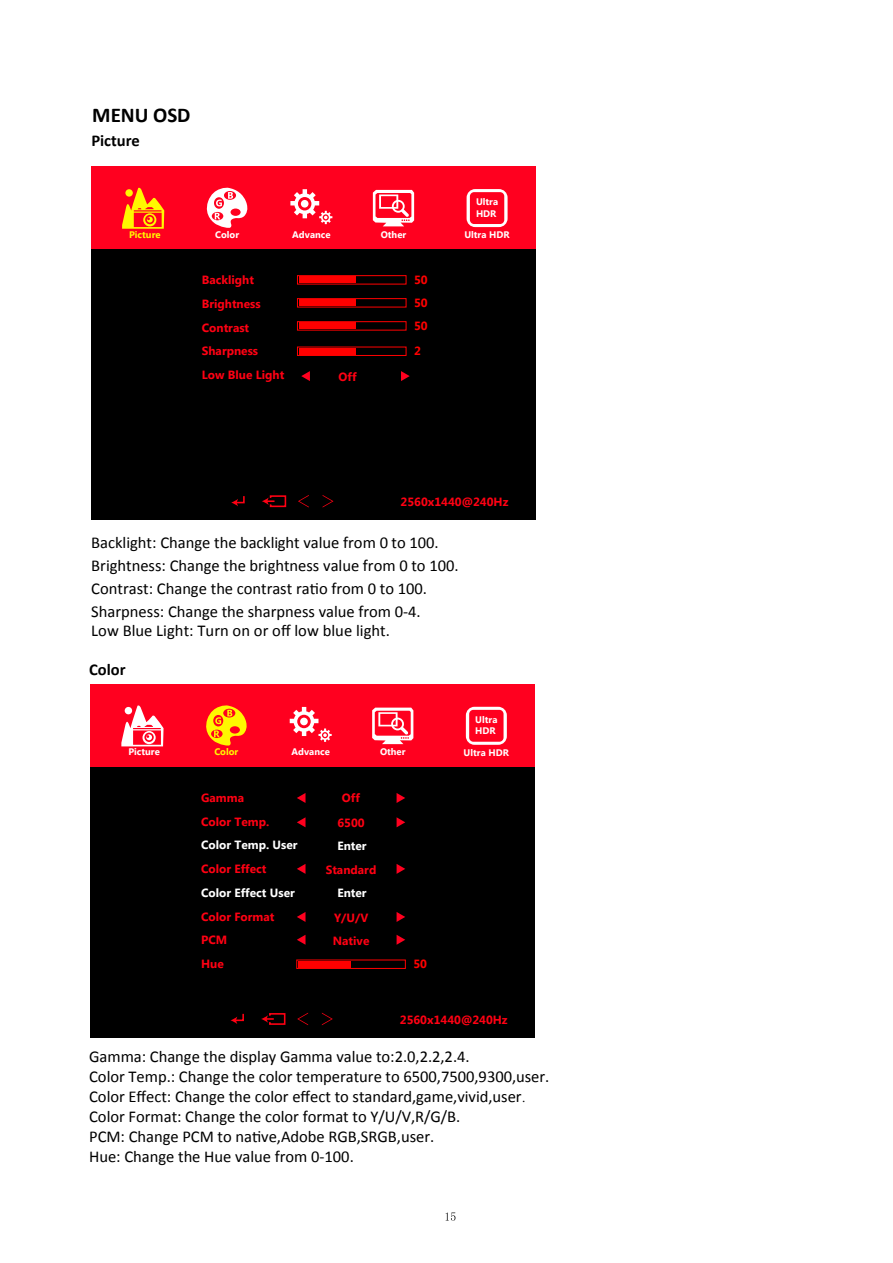
<style>
.page{position:relative;width:893px;height:1263px;background:#fff}
.page>*{position:absolute;margin:0;border:0;box-sizing:border-box;transform-origin:0 0}
.t1{font:700 21px "Calibri";color:#000}
.t2{font:16.5px/19.8px "Calibri";color:#000}
.t3{font:700 16.5px "Calibri";color:#000}
.t4{font:700 11.85px/23.7px "Lao UI";color:#ff0013}
.t5{font:700 11.85px "Lao UI";color:#fff}
.t6{font:700 11.85px/23px "Lao UI";color:#f00;text-align:justify}
.t7{font:700 9.45px/11.4px "Lao UI";color:#fff}
.t8{font:700 9.45px "Lao UI";color:#fff800}
.s1{font-family:"Adobe Song Std";font-weight:300}
</style>
<div class="page">
<svg style="left:446px;top:1212px;width:9px;height:8px"></svg>
<div style="left:91px;top:249px;width:444px;height:270px;background:#000"></div>
<div style="left:297px;top:275px;width:109px;height:9px;border:1px solid #f00"></div>
<div style="left:297px;top:298px;width:109px;height:9px;border:1px solid #f00"></div>
<div style="left:299px;top:300px;width:56px;height:6px;background:#f00"></div>
<div style="left:299px;top:277px;width:56px;height:6px;background:#f00"></div>
<div style="left:297px;top:321px;width:109px;height:9px;border:1px solid #f00"></div>
<div style="left:299px;top:323px;width:56px;height:6px;background:#f00"></div>
<div style="left:297px;top:347px;width:109px;height:9px;border:1px solid #f00"></div>
<div style="left:299px;top:348px;width:56px;height:6px;background:#f00"></div>
<svg style="left:231px;top:496px;width:14px;height:10px"></svg>
<svg style="left:262px;top:495px;width:25px;height:13px"></svg>
<svg style="left:298px;top:495px;width:11px;height:12px"></svg>
<svg style="left:323px;top:495px;width:10px;height:12px"></svg>
<div style="left:91px;top:767px;width:444px;height:270px;background:#000"></div>
<div style="left:296px;top:959px;width:110px;height:10px;border:1px solid #f00"></div>
<div style="left:298px;top:961px;width:53px;height:6px;background:#f00"></div>
<svg style="left:231px;top:1013px;width:13px;height:11px"></svg>
<svg style="left:261px;top:1013px;width:25px;height:12px"></svg>
<svg style="left:297px;top:1013px;width:11px;height:12px"></svg>
<svg style="left:322px;top:1013px;width:11px;height:12px"></svg>
<svg style="left:297px;top:793px;width:8px;height:10px"></svg>
<svg style="left:397px;top:793px;width:8px;height:10px"></svg>
<svg style="left:297px;top:817px;width:8px;height:10px"></svg>
<svg style="left:397px;top:817px;width:8px;height:10px"></svg>
<svg style="left:297px;top:864px;width:8px;height:10px"></svg>
<svg style="left:397px;top:864px;width:8px;height:10px"></svg>
<svg style="left:297px;top:912px;width:8px;height:10px"></svg>
<svg style="left:397px;top:912px;width:8px;height:10px"></svg>
<svg style="left:301px;top:371px;width:9px;height:10px"></svg>
<svg style="left:401px;top:371px;width:9px;height:10px"></svg>
<svg style="left:297px;top:935px;width:8px;height:10px"></svg>
<svg style="left:397px;top:935px;width:8px;height:10px"></svg>
<div style="left:91px;top:167px;width:444px;height:82px;background:#ff001f"></div>
<svg style="left:122px;top:187px;width:42px;height:42px"></svg>
<svg style="left:290px;top:189px;width:42px;height:35px"></svg>
<svg style="left:206px;top:187px;width:42px;height:41px"></svg>
<svg style="left:373px;top:190px;width:41px;height:36px"></svg>
<svg style="left:467px;top:189px;width:41px;height:38px"></svg>
<div style="left:91px;top:684px;width:444px;height:83px;background:#ff001f"></div>
<svg style="left:121px;top:705px;width:43px;height:41px"></svg>
<svg style="left:290px;top:707px;width:42px;height:35px"></svg>
<svg style="left:206px;top:705px;width:41px;height:41px"></svg>
<svg style="left:372px;top:708px;width:41px;height:36px"></svg>
<svg style="left:466px;top:707px;width:41px;height:38px"></svg>
<p class="t1" style="left:92px;top:102px;width:100px">MENU OSD</p>
<p class="t3" style="left:91px;top:130px;width:50px">Picture</p>
<p class="t7" style="left:476px;top:196px;width:24px">Ultra<br>HDR</p>
<p class="t8" style="left:129px;top:228px;width:33px">Picture</p>
<p class="t7" style="left:215px;top:228px;width:26px">Color</p>
<p class="t7" style="left:292px;top:228px;width:40px">Advance</p>
<p class="t7" style="left:381px;top:228px;width:27px">Other</p>
<p class="t7" style="left:464px;top:228px;width:47px">Ultra HDR</p>
<p class="t4" style="left:202px;top:268px;width:84px">Backlight<br>Brightness<br>Contrast<br>Sharpness<br>Low Blue Light</p>
<p class="t4" style="left:338px;top:365px;width:20px">Off</p>
<p class="t6" style="left:414px;top:268px;width:15px">50<br>50<br>50</p>
<p class="t6" style="left:414px;top:339px;width:8px">2</p>
<p class="t4" style="left:401px;top:490px;width:109px">2560x1440@240Hz</p>
<p class="t2" style="left:91px;top:531px;width:369px;line-height:22.8px">Backlight: Change the backlight value from 0 to 100.<br>Brightness: Change the brightness value from 0 to 100.<br>Contrast: Change the contrast ratio from 0 to 100.<br>Sharpness: Change the sharpness value from 0-4.</p>
<p class="t2" style="left:91px;top:621px;width:300px">Low Blue Light: Turn on or off low blue light.</p>
<p class="t3" style="left:89px;top:658px;width:38px">Color</p>
<p class="t7" style="left:475px;top:713px;width:24px">Ultra<br>HDR</p>
<p class="t7" style="left:128px;top:746px;width:33px">Picture</p>
<p class="t8" style="left:214px;top:746px;width:26px">Color</p>
<p class="t7" style="left:292px;top:746px;width:40px">Advance</p>
<p class="t7" style="left:380px;top:746px;width:27px">Other</p>
<p class="t7" style="left:464px;top:746px;width:47px">Ultra HDR</p>
<p class="t4" style="left:201px;top:785px;width:70px">Gamma<br>Color Temp.</p>
<p class="t5" style="left:201px;top:837px;width:98px">Color Temp. User</p>
<p class="t4" style="left:201px;top:857px;width:67px">Color Effect</p>
<p class="t5" style="left:201px;top:885px;width:95px">Color Effect User</p>
<p class="t4" style="left:201px;top:904px;width:75px">Color Format<br>PCM<br>Hue</p>
<p class="t4" style="left:337px;top:784px;width:29px;line-height:25.5px;text-align:center">Off<br>6500</p>
<p class="t5" style="left:337px;top:838px;width:31px">Enter</p>
<p class="t5" style="left:337px;top:885px;width:31px">Enter</p>
<p class="t4" style="left:326px;top:857px;width:52px">Standard</p>
<p class="t4" style="left:334px;top:905px;width:36px">Y/U/V</p>
<p class="t4" style="left:333px;top:928px;width:38px">Native</p>
<p class="t6" style="left:413px;top:952px;width:15px">50</p>
<p class="t4" style="left:400px;top:1007px;width:109px">2560x1440@240Hz</p>
<p class="t2" style="left:89px;top:1047px;width:462px">Gamma: Change the display Gamma value to:2.0,2.2,2.4.<br>Color Temp.: Change the color temperature to 6500,7500,9300,user.<br>Color Effect: Change the color effect to standard,game,vivid,user<span class="s1">.<br></span>Color Format: Change the color format to Y/U/V,R/G/B.<br>PCM: Change PCM to native,Adobe RGB,SRGB,user.<br>Hue: Change the Hue value from 0-100.</p>
</div>
